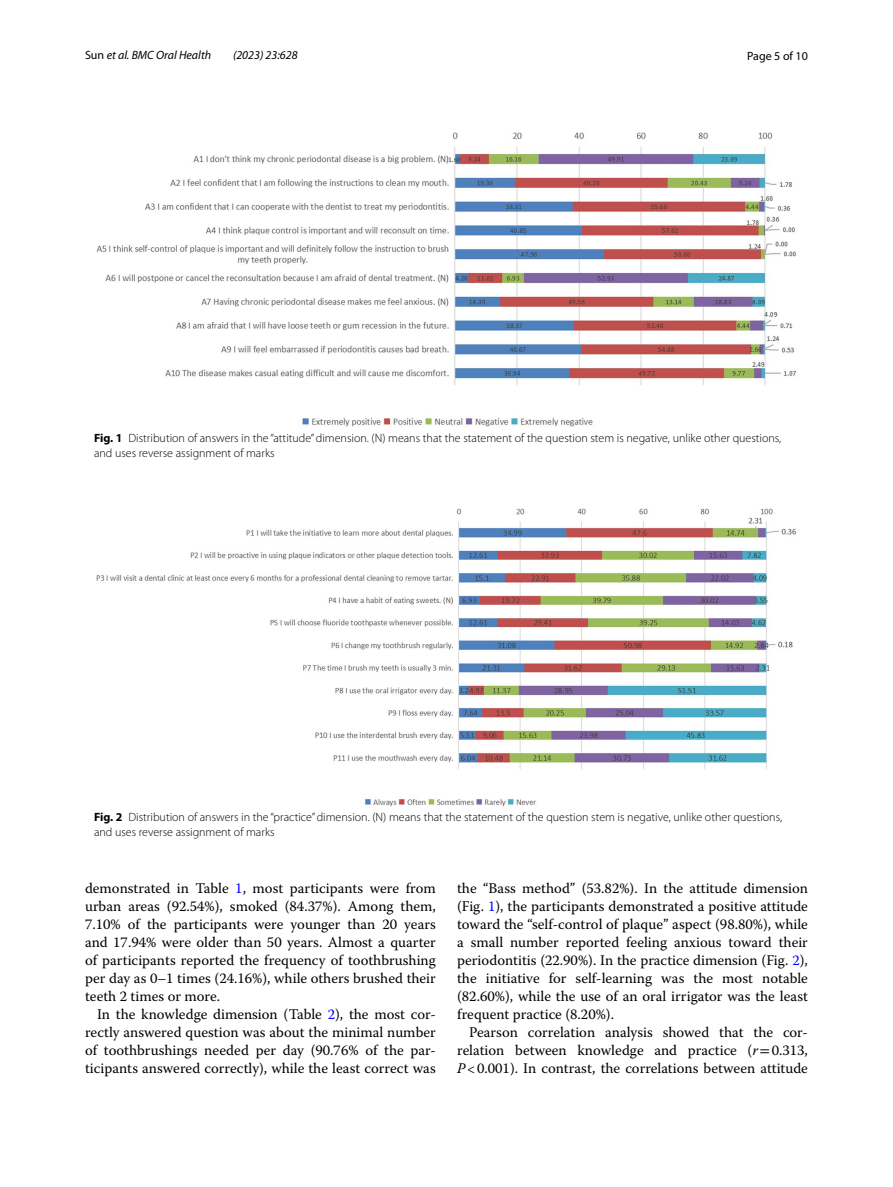
<style>
.page{position:relative;width:893px;height:1187px;background:#fff}
.page>*{position:absolute;margin:0;border:0;box-sizing:border-box;transform-origin:0 0}
.t1{font:14.7px/18px "Warnock Pro";color:#000;text-align:justify}
.t2{font:300 12px/15px "Myriad Pro";color:#000}
.t3{font:italic 12px "Myriad Pro";color:#000}
.t4{font:12px "Myriad Pro";color:#000}
.s1{font-style:normal}
.s2{font-weight:700}
.s3{color:#00f}
.s4{font-style:italic}
.s5{font-family:"STIX"}
</style>
<div class="page">
<img style="left:96px;top:133px;width:700px;height:294px">
<img style="left:96px;top:508px;width:701px;height:298px">
<p class="t3" style="left:85px;top:48px;width:128px"><span class="s1">Sun</span> et al. BMC Oral Health</p>
<p class="t3" style="left:233px;top:48px;width:66px">(2023) 23:628</p>
<p class="t4" style="left:747px;top:48px;width:62px">Page 5 of 10</p>
<p class="t2" style="left:94px;top:430px;width:689px"><span class="s2">Fig. 1</span> Distribution of answers in the “attitude” dimension. (N) means that the statement of the question stem is negative, unlike other questions, and uses reverse assignment of marks</p>
<p class="t2" style="left:94px;top:810px;width:690px"><span class="s2">Fig. 2</span> Distribution of answers in the “practice” dimension. (N) means that the statement of the question stem is negative, unlike other questions, and uses reverse assignment of marks</p>
<p class="t1" style="left:85px;top:879px;width:352px">demonstrated in Table <span class="s3">1</span>, most participants were from urban areas (92.54%), smoked (84.37%). Among them, 7.10% of the participants were younger than 20 years and 17.94% were older than 50 years. Almost a quarter of participants reported the frequency of toothbrushing per day as 0–1 times (24.16%), while others brushed their teeth 2 times or more.</p>
<p class="t1" style="left:85px;top:1005px;width:352px;text-indent:12px">In the knowledge dimension (Table <span class="s3">2</span>), the most cor&shy;rectly answered question was about the minimal number of toothbrushings needed per day (90.76% of the par&shy;ticipants answered correctly), while the least correct was</p>
<p class="t1" style="left:457px;top:879px;width:352px">the “Bass method” (53.82%). In the attitude dimension (Fig. <span class="s3">1</span>), the participants demonstrated a positive attitude toward the “self-control of plaque” aspect (98.80%), while a small number reported feeling anxious toward their periodontitis (22.90%). In the practice dimension (Fig. <span class="s3">2</span>), the initiative for self-learning was the most notable (82.60%), while the use of an oral irrigator was the least frequent practice (8.20%).</p>
<p class="t1" style="left:457px;top:1023px;width:352px;text-indent:12px">Pearson correlation analysis showed that the cor&shy;relation between knowledge and practice (<span class="s4">r</span><span class="s5">=</span>0.313, <span class="s4">P</span>&lt;0.001). In contrast, the correlations between attitude</p>
</div>
